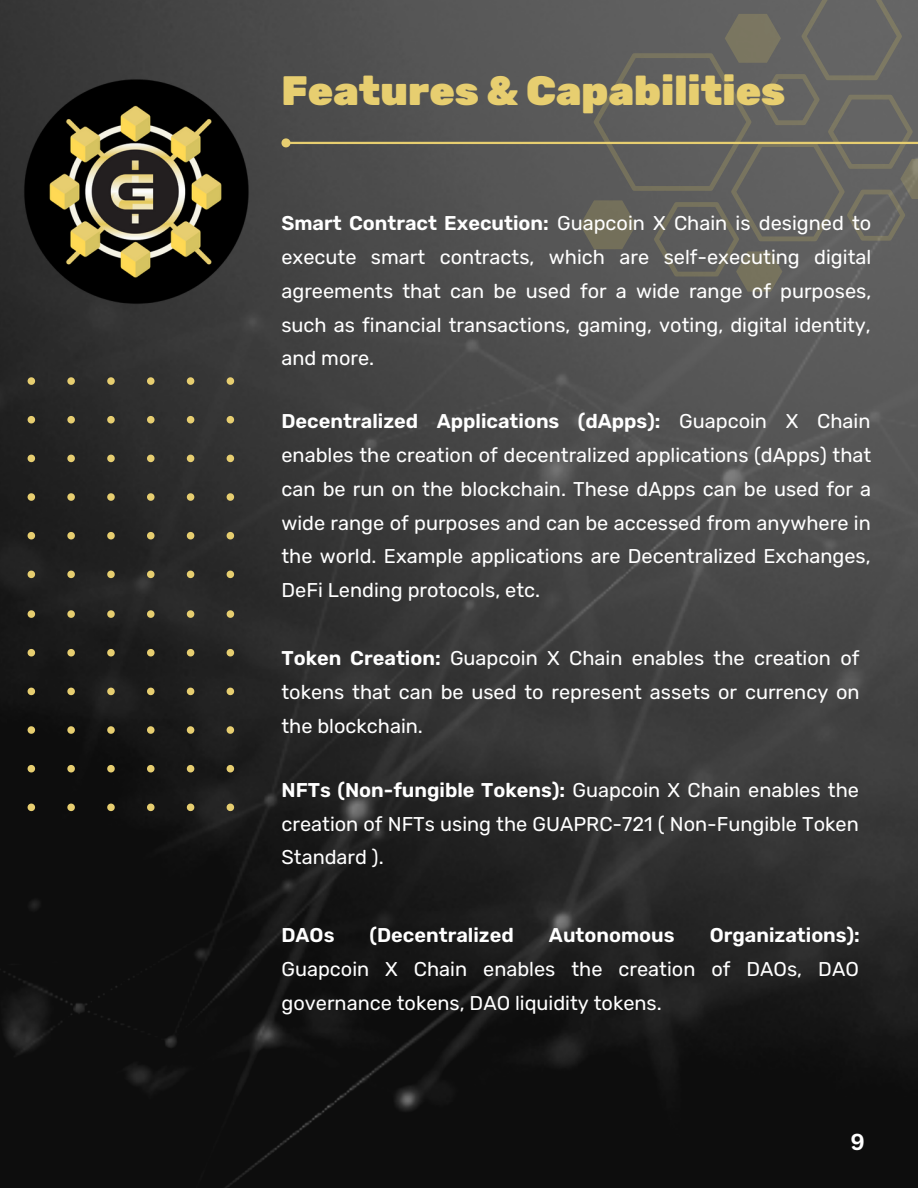
<style>
.page{position:relative;width:918px;height:1188px;background:#fff}
.page>*{position:absolute;margin:0;border:0;box-sizing:border-box;transform-origin:0 0}
.t1{font:900 40.95px "Rubik";color:#e7ce70}
.t2{font:700 22.5px "Canva Sans";color:#fff}
.t3{font:19.95px/33.8px "Rubik";color:#fff;text-align:justify}
.t4{font:600 19.95px "Rubik";color:#fff}
.s1{font-weight:600}
</style>
<div class="page">
<img style="left:0;top:0;width:918px;height:1188px">
<svg style="left:580px;top:0;width:338px;height:292px;fill:#616160"></svg>
<hr style="left:290px;top:142px;width:628px;height:2px;background:#e7ce70">
<svg style="left:280px;top:137px;width:12px;height:12px"></svg>
<svg style="left:0;top:610px;width:234px;height:201px;fill:#191919"></svg>
<svg style="left:0;top:377px;width:234px;height:201px;fill:#272727"></svg>
<img style="left:11px;top:68px;width:249px;height:249px">
<h1 class="t1" style="left:281px;top:67px;width:505px">Features &amp; Capabilities</h1>
<p class="t3" style="left:281px;top:207px;width:591px"><span class="s1">Smart Contract Execution:</span> Guapcoin X Chain is designed to execute smart contracts, which are self-executing digital agreements that can be used for a wide range of purposes, such as financial transactions, gaming, voting, digital identity, and more.</p>
<p class="t3" style="left:281px;top:405px;width:591px"><span class="s1">Decentralized Applications (dApps):</span> Guapcoin X Chain enables the creation of decentralized applications (dApps) that can be run on the blockchain. These dApps can be used for a wide range of purposes and can be accessed from anywhere in the world. Example applications are Decentralized Exchanges, DeFi Lending protocols, etc.</p>
<p class="t3" style="left:281px;top:641px;width:580px"><span class="s1">Token Creation:</span> Guapcoin X Chain enables the creation of tokens that can be used to represent assets or currency on the blockchain.</p>
<p class="t3" style="left:281px;top:773px;width:579px"><span class="s1">NFTs (Non-fungible Tokens):</span> Guapcoin X Chain enables the creation of NFTs using the GUAPRC-721 ( Non-Fungible Token Standard ).</p>
<p class="t4" style="left:281px;top:923px;width:55px">DAOs</p>
<p class="t4" style="left:370px;top:923px;width:146px">(Decentralized</p>
<p class="t4" style="left:549px;top:923px;width:127px">Autonomous</p>
<p class="t4" style="left:710px;top:923px;width:152px">Organizations):</p>
<p class="t3" style="left:281px;top:952px;width:579px">Guapcoin X Chain enables the creation of DAOs, DAO governance tokens, DAO liquidity tokens.</p>
<p class="t2" style="left:850px;top:1126px;width:16px">9</p>
</div>
